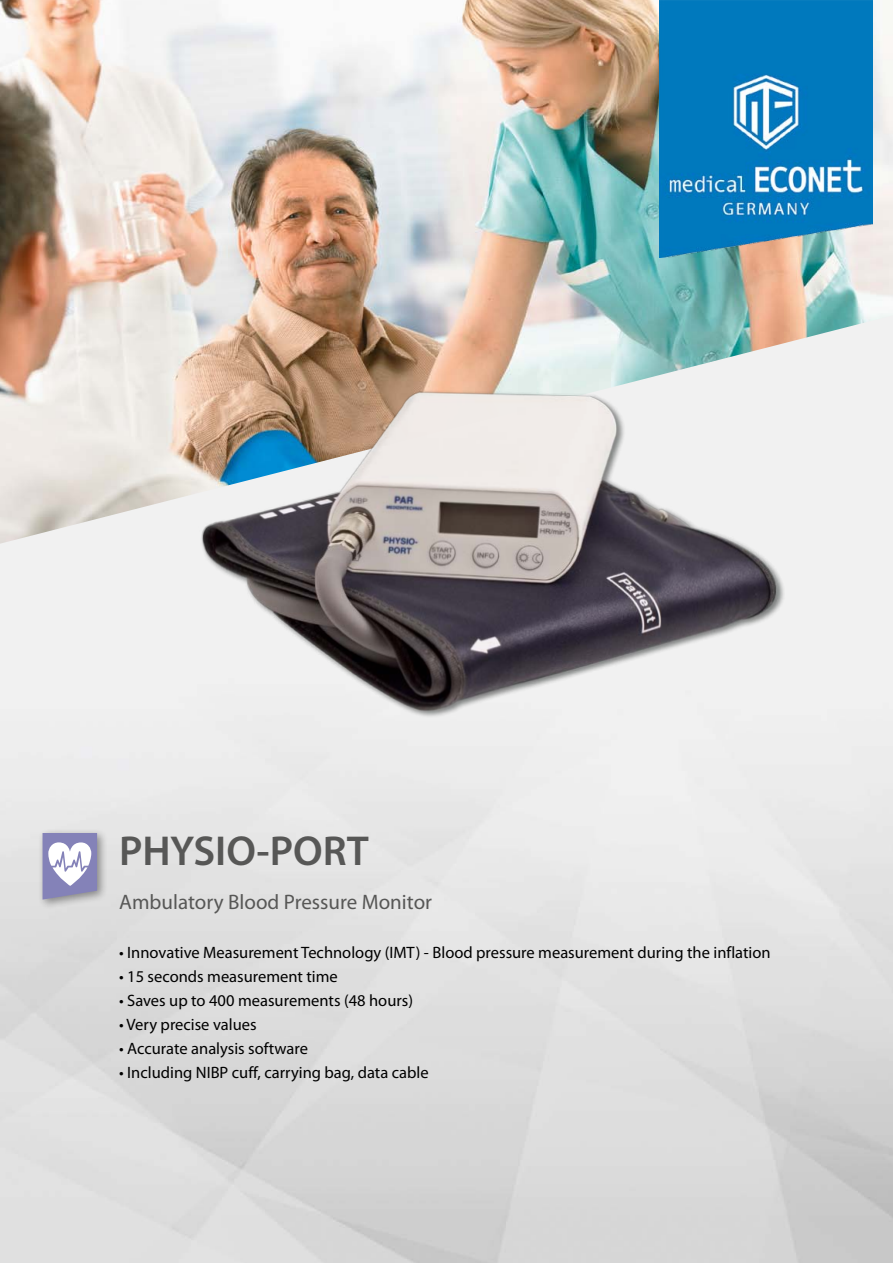
<style>
.page{position:relative;width:893px;height:1263px;background:#fff}
.page>*{position:absolute;margin:0;border:0;box-sizing:border-box;transform-origin:0 0}
.t1{font:600 42px "Myriad Pro";color:#575756}
.t2{font:21px "Myriad Pro";color:#575756}
.t3{font:16.5px "Myriad Pro";color:#000}
</style>
<div class="page">
<img style="left:0;top:0;width:893px;height:544px">
<img style="left:182px;top:351px;width:635px;height:409px">
<div style="left:37px;top:828px;width:71px;height:82px;background:#000;opacity:.4"></div>
<svg style="left:43px;top:833px;width:54px;height:66px"></svg>
<img style="left:660px;top:0;width:212px;height:257px">
<h1 class="t1" style="left:119px;top:824px;width:251px">PHYSIO-PORT</h1>
<p class="t2" style="left:119px;top:889px;width:314px">Ambulatory Blood Pressure Monitor</p>
<p class="t3" style="left:119px;top:942px;width:653px">• Innovative Measurement Technology (IMT) - Blood pressure measurement during the inflation</p>
<p class="t3" style="left:119px;top:966px;width:220px">• 15 seconds measurement time</p>
<p class="t3" style="left:119px;top:990px;width:295px">• Saves up to 400 measurements (48 hours)</p>
<p class="t3" style="left:119px;top:1014px;width:139px">• Very precise values</p>
<p class="t3" style="left:119px;top:1038px;width:190px">• Accurate analysis software</p>
<p class="t3" style="left:119px;top:1062px;width:311px">• Including NIBP cuff, carrying bag, data cable</p>
</div>
